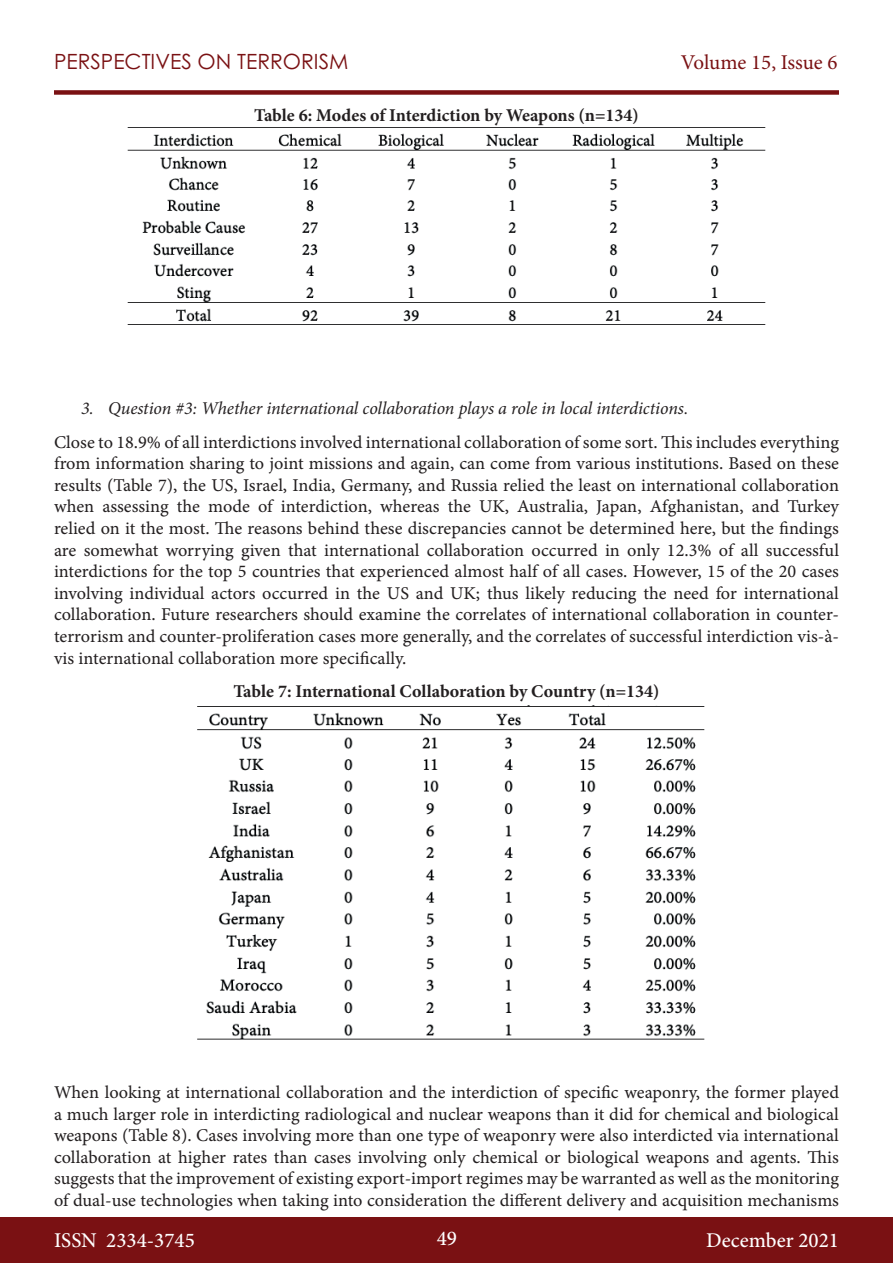
<style>
.page{position:relative;width:893px;height:1263px;background:#fff}
.page>*{position:absolute;margin:0;border:0;box-sizing:border-box;transform-origin:0 0}
.t1{font:500 21px "Minion Pro";color:#fff}
.t2{font:21px "Century Gothic Pro";color:#7a1113}
.t3{font:21px "Minion Pro";letter-spacing:-.005em;color:#7a1113}
.t4{font:18px/21.6px "Minion Pro Capt";color:#231f20;text-align:justify}
.t5{font:700 18px "Minion Pro";letter-spacing:-.005em;color:#231f20}
.t6{font:italic 18px "Minion Pro";letter-spacing:-.01em;color:#231f20}
</style>
<div class="page">
<div style="left:0;top:1217px;width:893px;height:46px;background:#7a1113"></div>
<div style="left:54px;top:90px;width:785px;height:5px;background:#7a1113"></div>
<img style="left:127px;top:133px;width:639px;height:192px">
<img style="left:197px;top:705px;width:508px;height:335px">
<p class="t2" style="left:54px;top:49px;width:296px">PERSPECTIVES ON TERRORISM</p>
<p class="t3" style="left:681px;top:48px;width:158px">Volume 15, Issue 6</p>
<p class="t5" style="left:254px;top:103px;width:386px">Table 6: Modes of Interdiction by Weapons (n=134)</p>
<p class="t6" style="left:81px;top:396px;width:609px">3. Question #3: Whether international collaboration plays a role in local interdictions.</p>
<p class="t4" style="left:54px;top:431px;width:786px">Close to 18.9% of all interdictions involved international collaboration of some sort. This includes everything from information sharing to joint missions and again, can come from various institutions. Based on these results (Table 7), the US, Israel, India, Germany, and Russia relied the least on international collaboration when assessing the mode of interdiction, whereas the UK, Australia, Japan, Afghanistan, and Turkey relied on it the most. The reasons behind these discrepancies cannot be determined here, but the findings are somewhat worrying given that international collaboration occurred in only 12.3% of all successful interdictions for the top 5 countries that experienced almost half of all cases. However, 15 of the 20 cases involving individual actors occurred in the US and UK; thus likely reducing the need for international collaboration. Future researchers should examine the correlates of international collaboration in counter&shy;terrorism and counter-proliferation cases more generally, and the correlates of successful interdiction vis-à&shy;vis international collaboration more specifically.</p>
<p class="t5" style="left:233px;top:679px;width:428px">Table 7: International Collaboration by Country (n=134)</p>
<p class="t4" style="left:54px;top:1081px;width:786px">When looking at international collaboration and the interdiction of specific weaponry, the former played a much larger role in interdicting radiological and nuclear weapons than it did for chemical and biological weapons (Table 8). Cases involving more than one type of weaponry were also interdicted via international collaboration at higher rates than cases involving only chemical or biological weapons and agents. This suggests that the improvement of existing export-import regimes may be warranted as well as the monitoring of dual-use technologies when taking into consideration the different delivery and acquisition mechanisms</p>
<p class="t1" style="left:54px;top:1226px;width:142px">ISSN 2334-3745</p>
<p class="t1" style="left:437px;top:1224px;width:22px">49</p>
<p class="t1" style="left:706px;top:1226px;width:134px">December 2021</p>
</div>
